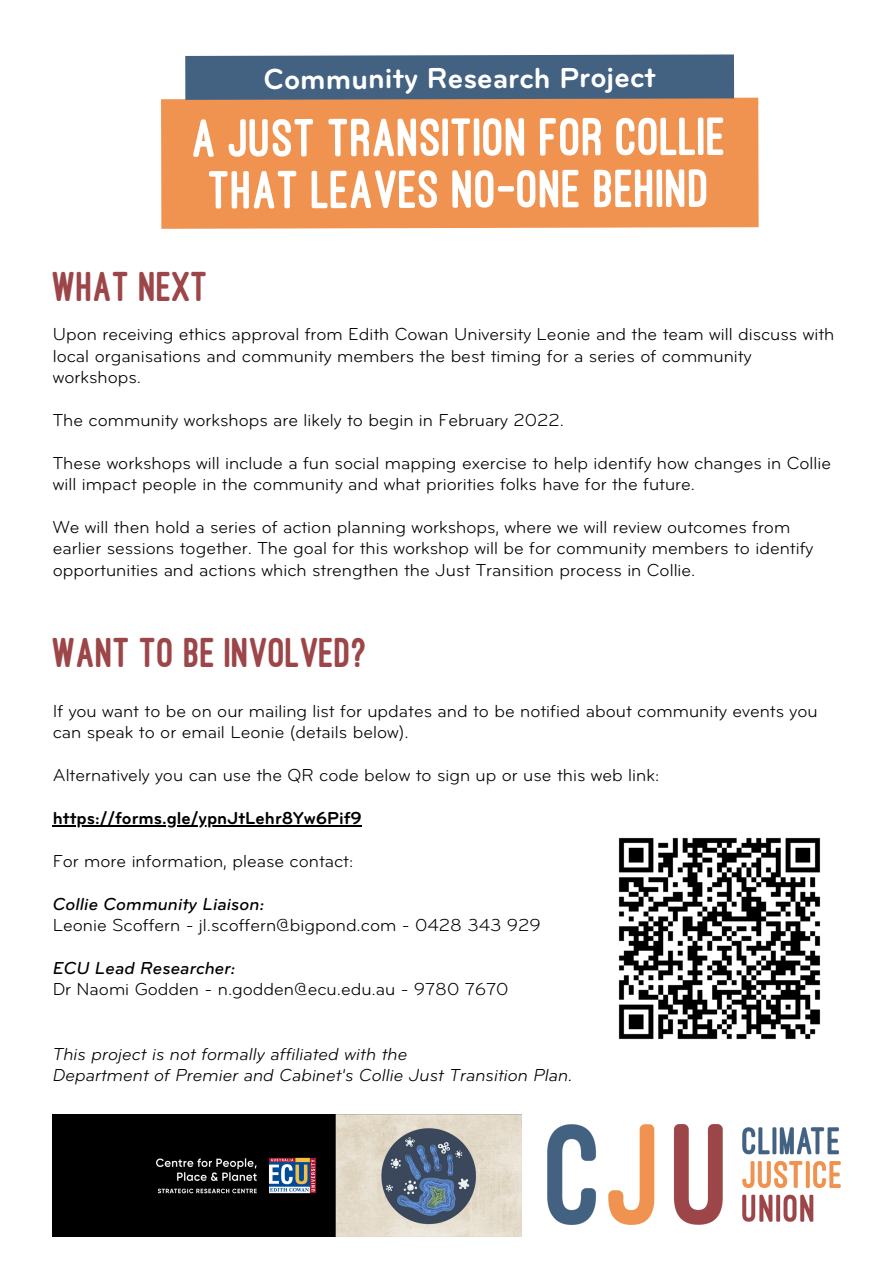
<style>
.page{position:relative;width:894px;height:1264px;background:#fff}
.page>*{position:absolute;margin:0;border:0;box-sizing:border-box;transform-origin:0 0}
.t1{font:800 55.5px/51.8px "Ostrich Sans";color:#fff}
.t2{font:800 43.2px "Ostrich Sans";color:#9c4649}
.t3{font:700 30px "Bryant Pro";letter-spacing:-.005em;color:#fff}
.t4{font:18px/21.5px "Bryant Pro";color:#000}
.t5{font:italic 18px "Bryant Pro";color:#000}
.t6{font:italic 500 18px "Bryant Pro";color:#000}
.t7{font:700 18px "Bryant Pro";color:#000}
</style>
<div class="page">
<div style="left:161px;top:98px;width:597px;height:131px;background:#f09250"></div>
<img style="left:547px;top:1124px;width:293px;height:100px">
<div style="left:185px;top:54px;width:548px;height:46px;background:#436282"></div>
<hr style="left:53px;top:825px;width:309px;height:1px;background:#000">
<img style="left:618px;top:837px;width:203px;height:203px">
<img style="left:53px;top:1114px;width:468px;height:122px">
<p class="t3" style="left:264px;top:65px;width:393px">Community Research Project</p>
<p class="t1" style="left:193px;top:111px;width:535px">A JUST TRANSITION FOR COLLIE<br>THAT LEAVES NO-ONE BEHIND</p>
<p class="t2" style="left:53px;top:261px;width:157px">WHAT NEXT</p>
<p class="t4" style="left:53px;top:325px;width:782px">Upon receiving ethics approval from Edith Cowan University Leonie and the team will discuss with local organisations and community members the best timing for a series of community workshops.</p>
<p class="t4" style="left:53px;top:411px;width:512px">The community workshops are likely to begin in February 2022.</p>
<p class="t4" style="left:53px;top:453px;width:779px">These workshops will include a fun social mapping exercise to help identify how changes in Collie will impact people in the community and what priorities folks have for the future.</p>
<p class="t4" style="left:53px;top:518px;width:761px">We will then hold a series of action planning workshops, where we will review outcomes from earlier sessions together. The goal for this workshop will be for community members to identify opportunities and actions which strengthen the Just Transition process in Collie.</p>
<p class="t2" style="left:53px;top:626px;width:316px">WANT TO BE INVOLVED?</p>
<p class="t4" style="left:53px;top:701px;width:766px">If you want to be on our mailing list for updates and to be notified about community events you can speak to or email Leonie (details below).</p>
<p class="t4" style="left:53px;top:766px;width:607px">Alternatively you can use the QR code below to sign up or use this web link:</p>
<p class="t7" style="left:53px;top:810px;width:310px">https://forms.gle/ypnJtLehr8Yw6Pif9</p>
<p class="t4" style="left:53px;top:851px;width:302px">For more information, please contact:</p>
<p class="t6" style="left:53px;top:896px;width:213px">Collie Community Liaison:</p>
<p class="t4" style="left:53px;top:915px;width:489px">Leonie Scoffern - jl.scoffern@bigpond.com - 0428 343 929</p>
<p class="t6" style="left:53px;top:960px;width:184px">ECU Lead Researcher:</p>
<p class="t4" style="left:53px;top:980px;width:457px">Dr Naomi Godden - n.godden@ecu.edu.au - 9780 7670</p>
<p class="t5" style="left:53px;top:1045px;width:356px">This project is not formally affiliated with the</p>
<p class="t5" style="left:53px;top:1067px;width:521px">Department of Premier and Cabinet's Collie Just Transition Plan.</p>
</div>
